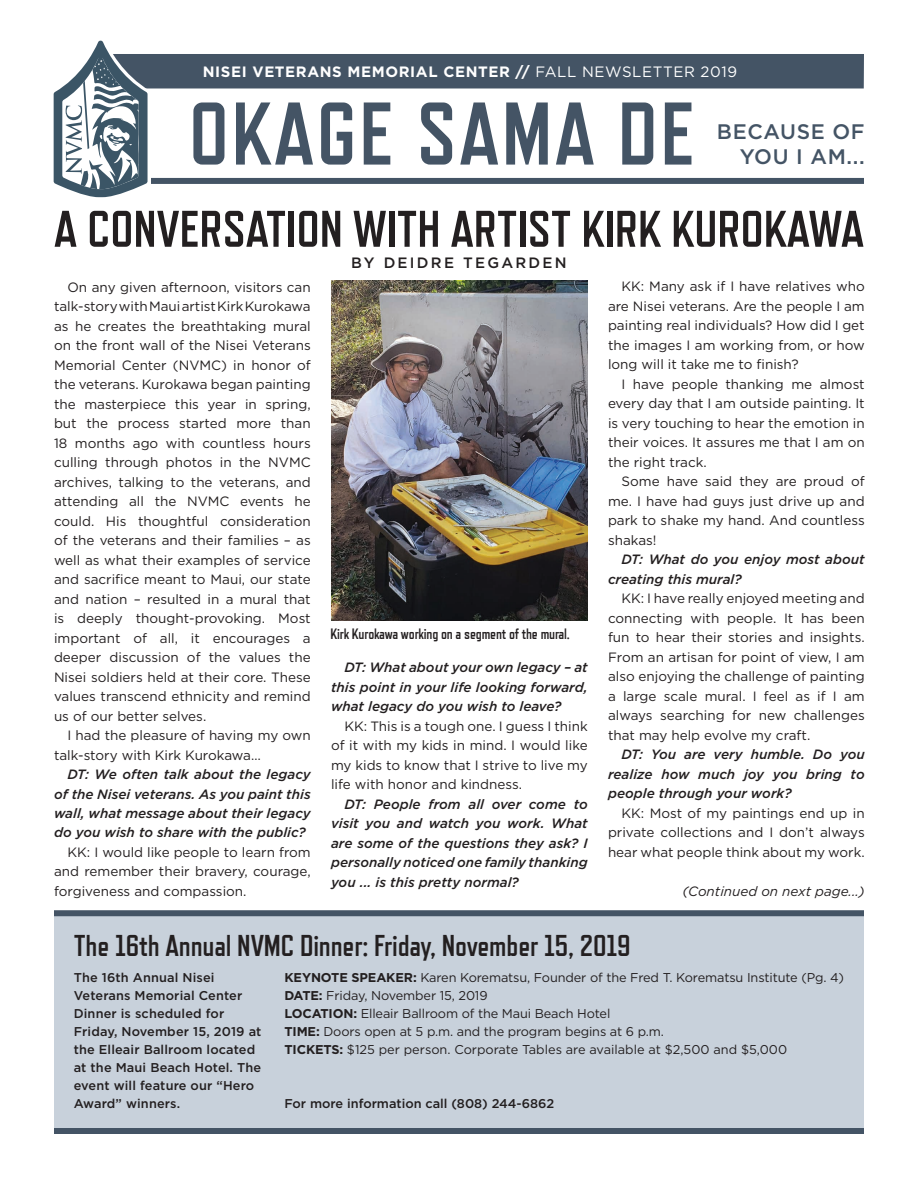
<style>
.page{position:relative;width:918px;height:1188px;background:#fff}
.page>*{position:absolute;margin:0;border:0;box-sizing:border-box;transform-origin:0 0}
.t1{font:700 88.65px "Refrigerator Deluxe";letter-spacing:.03em;color:#445465}
.t2{font:700 51.3px "Refrigerator Deluxe";color:#231f20}
.t3{font:700 30px "Refrigerator Deluxe";letter-spacing:-.005em;color:#231f20}
.t4{font:500 21px "Gotham HTF";letter-spacing:.03em;color:#445465}
.t5{font:700 15px "Gotham HTF";letter-spacing:.04em;color:#fff}
.t6{font:700 15px "Refrigerator Deluxe";letter-spacing:-.01em;color:#231f20}
.t7{font:500 15px "Gotham HTF";letter-spacing:.15em;color:#231f20}
.t8{font:13.5px/19.5px "Gotham HTF";color:#231f20;text-align:justify}
.t9{font:italic 500 13.5px/19.5px "Gotham HTF";color:#231f20;text-align:justify}
.t10{font:italic 13.5px "Gotham HTF";color:#231f20}
.t11{font:12.75px/18px "Gotham HTF";letter-spacing:-.01em;color:#231f20}
.t12{font:500 12.75px/18px "Gotham HTF";letter-spacing:.01em;color:#231f20}
.s1{font-weight:400}
.s2{font-weight:700}
</style>
<div class="page">
<div style="left:103px;top:54px;width:761px;height:34px;background:#445465"></div>
<div style="left:63px;top:178px;width:801px;height:6px;background:#445465"></div>
<svg style="left:53px;top:40px;width:97px;height:158px"></svg>
<div style="left:54px;top:913px;width:810px;height:221px;background:#c8d1db"></div>
<div style="left:54px;top:910px;width:810px;height:6px;background:#445465"></div>
<div style="left:54px;top:1128px;width:810px;height:6px;background:#445465"></div>
<img style="left:331px;top:281px;width:257px;height:340px">
<p class="t5" style="left:203px;top:63px;width:536px">NISEI VETERANS MEMORIAL CENTER // <span class="s1">FALL NEWSLETTER 2019</span></p>
<h1 class="t1" style="left:189px;top:82px;width:507px">OKAGE SAMA DE</h1>
<h3 class="t4" style="left:717px;top:119px;width:149px">BECAUSE OF</h3>
<h3 class="t4" style="left:740px;top:145px;width:126px">YOU I AM...</h3>
<h2 class="t2" style="left:54px;top:199px;width:812px">A CONVERSATION WITH ARTIST KIRK KUROKAWA</h2>
<p class="t7" style="left:351px;top:254px;width:217px">BY DEIDRE TEGARDEN</p>
<p class="t8" style="left:54px;top:277px;width:258px;text-indent:14px">On any given afternoon, visitors can talk-story with Maui artist Kirk Kurokawa as he creates the breathtaking mural on the front wall of the Nisei Veterans Memorial Center (NVMC) in honor of the veterans. Kurokawa began painting the masterpiece this year in spring, but the process started more than 18 months ago with countless hours culling through photos in the NVMC archives, talking to the veterans, and attending all the NVMC events he could. His thoughtful consideration of the veterans and their families – as well as what their examples of service and sacrifice meant to Maui, our state and nation – resulted in a mural that is deeply thought-provoking. Most important of all, it encourages a deeper discussion of the values the Nisei soldiers held at their core. These values transcend ethnicity and remind us of our better selves.</p>
<p class="t8" style="left:54px;top:725px;width:258px;text-indent:14px">I had the pleasure of having my own talk-story with Kirk Kurokawa…</p>
<p class="t9" style="left:54px;top:764px;width:258px;text-indent:14px">DT: We often talk about the legacy of the Nisei veterans. As you paint this wall, what message about their legacy do you wish to share with the public?</p>
<p class="t8" style="left:54px;top:842px;width:258px;text-indent:14px">KK: I would like people to learn from and remember their bravery, courage, forgiveness and compassion.</p>
<p class="t6" style="left:331px;top:625px;width:241px">Kirk Kurokawa working on a segment of the mural.</p>
<p class="t9" style="left:331px;top:657px;width:258px;text-indent:14px">DT: What about your own legacy – at this point in your life looking forward, what legacy do you wish to leave?</p>
<p class="t8" style="left:331px;top:716px;width:258px;text-indent:14px">KK: This is a tough one. I guess I think of it with my kids in mind. I would like my kids to know that I strive to live my life with honor and kindness.</p>
<p class="t9" style="left:331px;top:794px;width:258px;text-indent:14px">DT: People from all over come to visit you and watch you work. What are some of the questions they ask? I personally noticed one family thanking you ... is this pretty normal?</p>
<p class="t8" style="left:608px;top:277px;width:258px;text-indent:14px">KK: Many ask if I have relatives who are Nisei veterans. Are the people I am painting real individuals? How did I get the images I am working from, or how long will it take me to finish?</p>
<p class="t8" style="left:608px;top:374px;width:258px;text-indent:14px">I have people thanking me almost every day that I am outside painting. It is very touching to hear the emotion in their voices. It assures me that I am on the right track.</p>
<p class="t8" style="left:608px;top:472px;width:258px;text-indent:14px">Some have said they are proud of me. I have had guys just drive up and park to shake my hand. And countless shakas!</p>
<p class="t9" style="left:608px;top:550px;width:258px;text-indent:14px">DT: What do you enjoy most about creating this mural?</p>
<p class="t8" style="left:608px;top:589px;width:258px;text-indent:14px">KK: I have really enjoyed meeting and connecting with people. It has been fun to hear their stories and insights.<br>From an artisan for point of view, I am also enjoying the challenge of painting a large scale mural. I feel as if I am always searching for new challenges that may help evolve my craft.</p>
<p class="t9" style="left:608px;top:745px;width:258px;text-indent:14px">DT: You are very humble. Do you realize how much joy you bring to people through your work?</p>
<p class="t8" style="left:608px;top:803px;width:258px;text-indent:14px">KK: Most of my paintings end up in private collections and I don’t always hear what people think about my work.</p>
<p class="t10" style="left:683px;top:883px;width:184px">(Continued on next page...)</p>
<h3 class="t3" style="left:74px;top:928px;width:558px">The 16th Annual NVMC Dinner: Friday, November 15, 2019</h3>
<p class="t11" style="left:284px;top:969px;width:561px"><span class="s2">KEYNOTE SPEAKER:</span> Karen Korematsu, Founder of the Fred T. Korematsu Institute (Pg. 4)<br><span class="s2">DATE:</span> Friday, November 15, 2019<br><span class="s2">LOCATION:</span> Elleair Ballroom of the Maui Beach Hotel<br><span class="s2">TIME:</span> Doors open at 5 p.m. and the program begins at 6 p.m.<br><span class="s2">TICKETS:</span> $125 per person. Corporate Tables are available at $2,500 and $5,000</p>
<p class="t12" style="left:74px;top:969px;width:189px">The 16th Annual Nisei<br>Veterans Memorial Center<br>Dinner is scheduled for<br>Friday, November 15, 2019 at the Elleair Ballroom located at the Maui Beach Hotel. The event will feature our “Hero<br>Award” winners.</p>
<p class="t12" style="left:284px;top:1095px;width:271px">For more information call (808) 244-6862</p>
</div>
